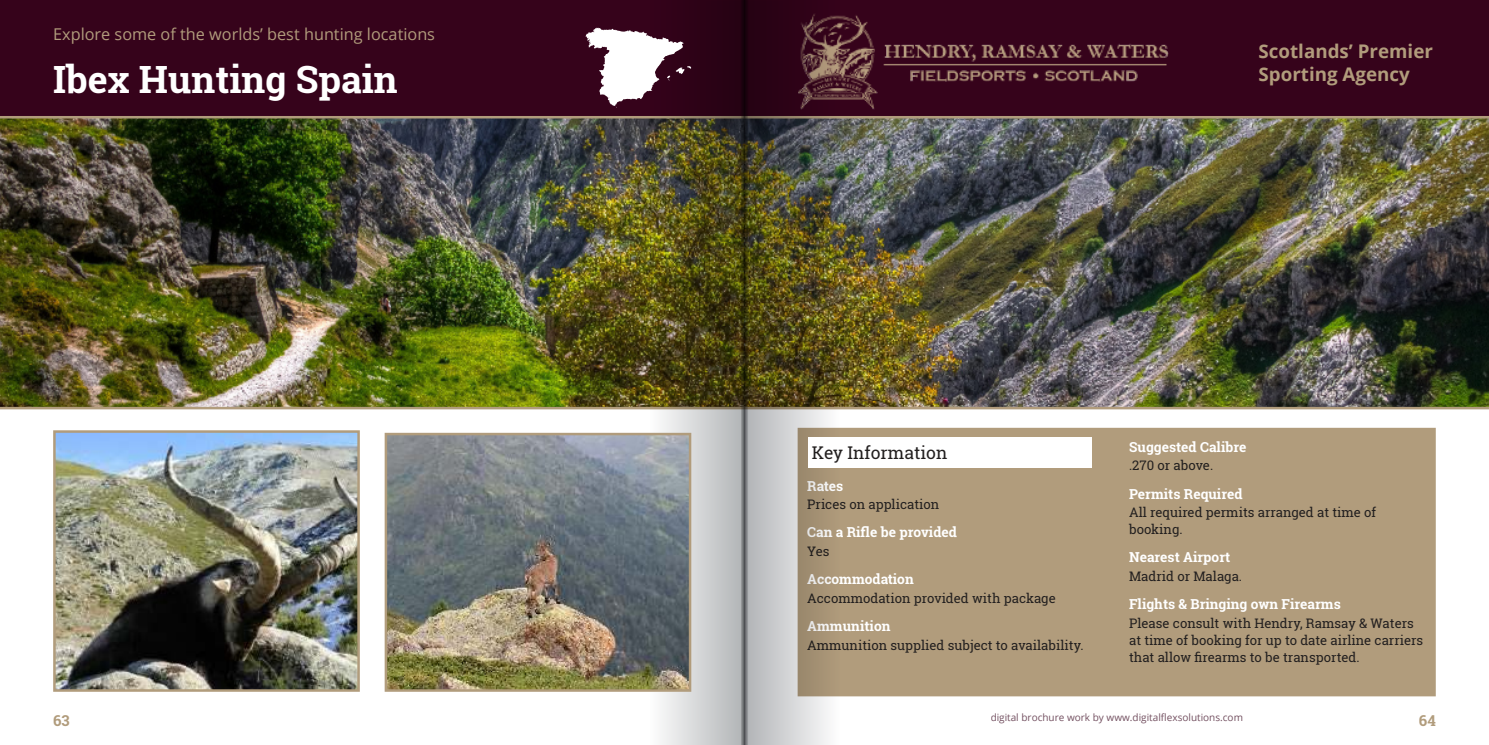
<style>
.page{position:relative;width:1489px;height:745px;background:#fff}
.page>*{position:absolute;margin:0;border:0;box-sizing:border-box;transform-origin:0 0}
.t1{font:700 37.5px "Roboto Slab";color:#fff}
.t2{font:700 18.75px/22.5px "Open Sans";color:#b19c7c}
.t3{font:17.5px "Roboto Slab";color:#221f1f}
.t4{font:16.25px "Open Sans";color:#b19c7c}
.t5{font:700 15px "Roboto Slab";color:#b19c7c}
.t6{font:700 13.75px "Roboto Slab";color:#fff}
.t7{font:13.12px/16.9px "Roboto Slab";color:#221f1f}
.t8{font:10px "Open Sans";color:#36031b}
</style>
<div class="page">
<div style="left:0;top:0;width:1488px;height:117px;background:#36031b"></div>
<img style="left:839px;top:15px;width:329px;height:95px">
<div style="left:798px;top:429px;width:636px;height:265px;background:#b19c7c"></div>
<div style="left:797px;top:427px;width:638px;height:269px;border:3px solid #b19c7c"></div>
<img style="left:0;top:116px;width:1488px;height:293px">
<img style="left:57px;top:434px;width:299px;height:253px">
<div style="left:53px;top:430px;width:307px;height:261px;border:3px solid #b19c7c"></div>
<img style="left:649px;top:0;width:190px;height:744px">
<img style="left:741px;top:0;width:7px;height:744px">
<img style="left:388px;top:436px;width:299px;height:251px">
<div style="left:384px;top:432px;width:307px;height:259px;border:3px solid #b19c7c"></div>
<svg style="left:585px;top:27px;width:106px;height:80px"></svg>
<div style="left:808px;top:437px;width:283px;height:31px;background:#fff"></div>
<p class="t4" style="left:53px;top:27px;width:383px">Explore some of the worlds’ best hunting locations</p>
<h1 class="t1" style="left:53px;top:64px;width:346px">Ibex Hunting Spain</h1>
<h2 class="t2" style="left:1258px;top:42px;width:176px">Scotlands’ Premier<br>Sporting Agency</h2>
<h3 class="t3" style="left:811px;top:445px;width:137px">Key Information</h3>
<p class="t6" style="left:807px;top:479px;width:38px">Rates</p>
<p class="t7" style="left:807px;top:497px;width:133px">Prices on application</p>
<p class="t6" style="left:807px;top:522px;width:151px">Can a Rifle be provided</p>
<p class="t7" style="left:807px;top:543px;width:24px">Yes</p>
<p class="t6" style="left:807px;top:573px;width:108px">Accommodation</p>
<p class="t7" style="left:807px;top:590px;width:250px">Accommodation provided with package</p>
<p class="t6" style="left:807px;top:620px;width:85px">Ammunition</p>
<p class="t7" style="left:807px;top:637px;width:278px">Ammunition supplied subject to availability.</p>
<p class="t6" style="left:1129px;top:441px;width:119px">Suggested Calibre</p>
<p class="t7" style="left:1129px;top:458px;width:86px">.270 or above.</p>
<p class="t6" style="left:1129px;top:487px;width:115px">Permits Required</p>
<p class="t7" style="left:1129px;top:505px;width:249px">All required permits arranged at time of booking.</p>
<p class="t6" style="left:1129px;top:551px;width:103px">Nearest Airport</p>
<p class="t7" style="left:1129px;top:568px;width:114px">Madrid or Malaga.</p>
<p class="t6" style="left:1129px;top:598px;width:213px">Flights &amp; Bringing own Firearms</p>
<p class="t7" style="left:1129px;top:615px;width:296px">Please consult with Hendry, Ramsay &amp; Waters at time of booking for up to date airline carriers that allow firearms to be transported.</p>
<p class="t8" style="left:990px;top:709px;width:254px">digital brochure work by www.digitalflexsolutions.com</p>
<p class="t5" style="left:53px;top:714px;width:18px">63</p>
<p class="t5" style="left:1418px;top:714px;width:18px">64</p>
</div>
